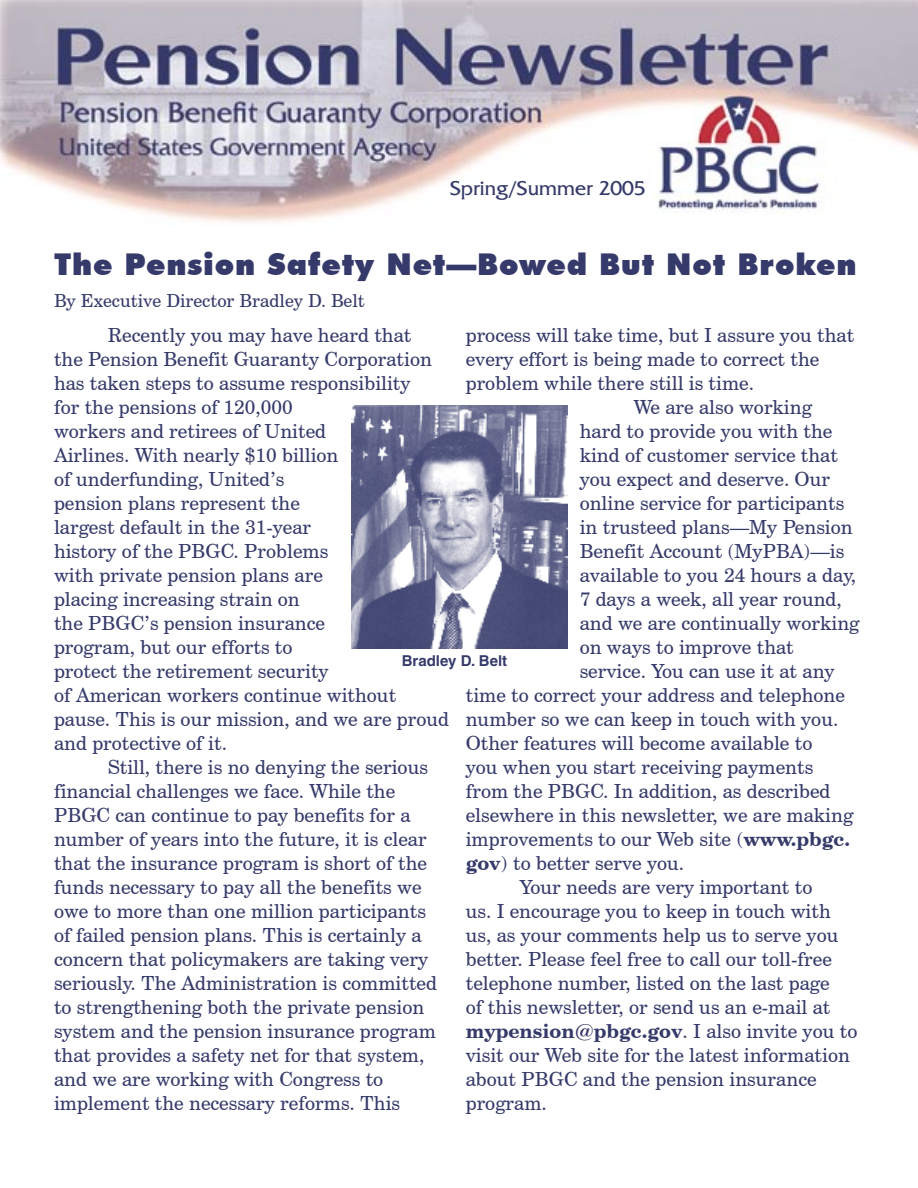
<style>
.page{position:relative;width:918px;height:1188px;background:#fff}
.page>*{position:absolute;margin:0;border:0;box-sizing:border-box;transform-origin:0 0}
.t1{font:900 30px "Futura BT";letter-spacing:.03em;color:#353a6a}
.t2{font:21px "Friz Quadrata";color:#353a6a}
.t3{font:19.5px/24px "Century Schoolbook BT";color:#353a6a}
.t4{font:18px "Century Schoolbook BT";color:#353a6a}
.t5{font:700 15px "Helvetica";color:#353a6a}
.s1{font-weight:700}
</style>
<div class="page">
<img style="left:0;top:0;width:918px;height:223px">
<img style="left:352px;top:405px;width:216px;height:244px">
<p class="t2" style="left:450px;top:176px;width:197px">Spring/Summer 2005</p>
<p class="t1" style="left:54px;top:247px;width:804px">The Pension Safety Net—Bowed But Not Broken</p>
<p class="t4" style="left:54px;top:289px;width:312px">By Executive Director Bradley D. Belt</p>
<p class="t3" style="left:54px;top:323px;width:397px;text-indent:54px">Recently you may have heard that<br>the Pension Benefit Guaranty Corporation has taken steps to assume responsibility<br>for the pensions of 120,000<br>workers and retirees of United<br>Airlines. With nearly $10 billion<br>of underfunding, United’s<br>pension plans represent the<br>largest default in the 31-year<br>history of the PBGC. Problems<br>with private pension plans are<br>placing increasing strain on<br>the PBGC’s pension insurance<br>program, but our efforts to<br>protect the retirement security<br>of American workers continue without pause. This is our mission, and we are proud and protective of it.</p>
<p class="t3" style="left:54px;top:755px;width:385px;text-indent:54px">Still, there is no denying the serious financial challenges we face. While the PBGC can continue to pay benefits for a number of years into the future, it is clear that the insurance program is short of the funds necessary to pay all the benefits we owe to more than one million participants of failed pension plans. This is certainly a concern that policymakers are taking very seriously. The Administration is committed to strengthening both the private pension system and the pension insurance program that provides a safety net for that system, and we are working with Congress to implement the necessary reforms. This</p>
<p class="t3" style="left:466px;top:323px;width:390px">process will take time, but I assure you that every effort is being made to correct the problem while there still is time.</p>
<p class="t3" style="left:634px;top:395px;width:180px">We are also working</p>
<p class="t3" style="left:580px;top:419px;width:254px">hard to provide you with the</p>
<p class="t3" style="left:580px;top:443px;width:260px">kind of customer service that</p>
<p class="t3" style="left:580px;top:467px;width:252px">you expect and deserve. Our</p>
<p class="t3" style="left:580px;top:491px;width:266px">online service for participants</p>
<p class="t3" style="left:580px;top:515px;width:275px">in trusteed plans—My Pension</p>
<p class="t3" style="left:580px;top:539px;width:266px">Benefit Account (MyPBA)—is</p>
<p class="t3" style="left:580px;top:563px;width:278px">available to you 24 hours a day,</p>
<p class="t3" style="left:580px;top:587px;width:264px">7 days a week, all year round,</p>
<p class="t3" style="left:580px;top:611px;width:281px">and we are continually working</p>
<p class="t3" style="left:580px;top:635px;width:216px">on ways to improve that</p>
<p class="t3" style="left:580px;top:659px;width:257px">service. You can use it at any</p>
<p class="t3" style="left:466px;top:683px;width:381px">time to correct your address and telephone</p>
<p class="t3" style="left:466px;top:707px;width:374px">number so we can keep in touch with you.</p>
<p class="t3" style="left:466px;top:731px;width:348px">Other features will become available to</p>
<p class="t3" style="left:466px;top:755px;width:349px">you when you start receiving payments</p>
<p class="t3" style="left:466px;top:779px;width:366px">from the PBGC. In addition, as described</p>
<p class="t3" style="left:466px;top:803px;width:389px">elsewhere in this newsletter, we are making</p>
<p class="t3" style="left:466px;top:827px;width:386px">improvements to our Web site (<span class="s1">www.pbgc.</span></p>
<p class="t3" style="left:466px;top:851px;width:220px"><span class="s1">gov</span>) to better serve you.</p>
<p class="t3" style="left:466px;top:875px;width:393px;text-indent:54px">Your needs are very important to<br>us. I encourage you to keep in touch with us, as your comments help us to serve you better. Please feel free to call our toll-free telephone number, listed on the last page<br>of this newsletter, or send us an e-mail at <span class="s1">mypension@pbgc.gov</span>. I also invite you to visit our Web site for the latest information about PBGC and the pension insurance program.</p>
<p class="t5" style="left:402px;top:652px;width:107px">Bradley D. Belt</p>
</div>
